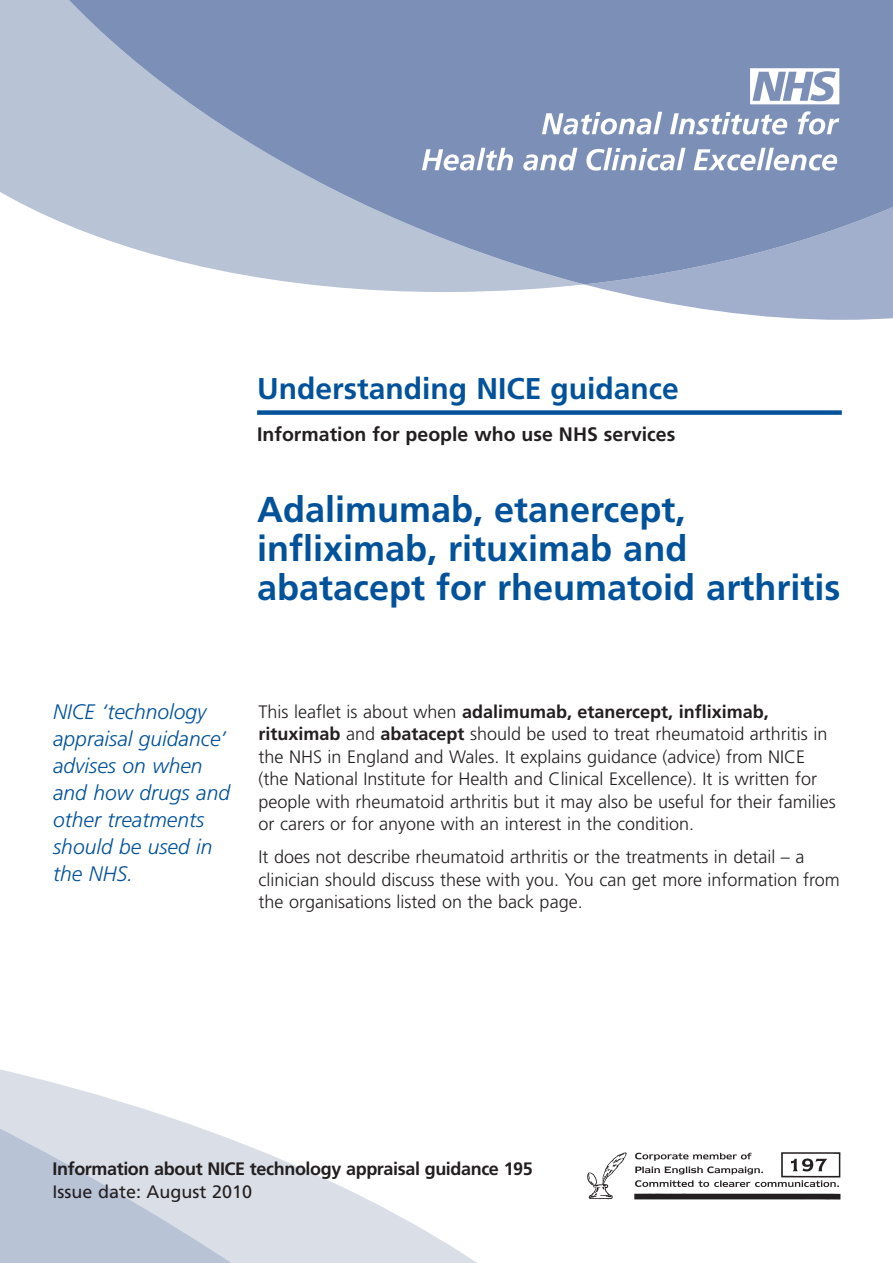
<style>
.page{position:relative;width:893px;height:1263px;background:#fff}
.page>*{position:absolute;margin:0;border:0;box-sizing:border-box;transform-origin:0 0}
.t1{font:700 36px/39px "Frutiger";color:#01529a}
.t2{font:700 30px "Frutiger";color:#01529a}
.t3{font:italic 300 21px/27px "Frutiger";color:#01529a}
.t4{font:700 19.5px "Frutiger";color:#231f20}
.t5{font:300 18px/22.5px "Frutiger";color:#231f20}
.t6{font:700 18px "Frutiger";letter-spacing:-.02em;color:#231f20}
.t7{font:18px "Frutiger";color:#231f20}
.s1{font-weight:700}
</style>
<div class="page">
<svg style="left:0;top:1069px;width:477px;height:194px"></svg>
<svg style="left:616px;top:292px;width:277px;height:27px;fill:#a1afcc"></svg>
<svg style="left:307px;top:284px;width:586px;height:8px"></svg>
<svg style="left:0;top:0;width:893px;height:284px;background:#94a4c3"></svg>
<svg style="left:750px;top:68px;width:89px;height:36px"></svg>
<svg style="left:542px;top:112px;width:120px;height:23px"></svg>
<svg style="left:670px;top:112px;width:117px;height:23px"></svg>
<svg style="left:798px;top:111px;width:41px;height:24px"></svg>
<svg style="left:422px;top:148px;width:91px;height:23px"></svg>
<svg style="left:523px;top:148px;width:54px;height:23px"></svg>
<svg style="left:586px;top:148px;width:99px;height:23px"></svg>
<svg style="left:694px;top:148px;width:143px;height:23px"></svg>
<img style="left:587px;top:1152px;width:254px;height:48px">
<div style="left:257px;top:410px;width:585px;height:5px;background:#01529a"></div>
<h2 class="t2" style="left:257px;top:376px;width:423px">Understanding NICE guidance</h2>
<p class="t4" style="left:257px;top:426px;width:420px">Information for people who use NHS services</p>
<h1 class="t1" style="left:257px;top:493px;width:585px">Adalimumab, etanercept, infliximab, rituximab and abatacept for rheumatoid arthritis</h1>
<p class="t3" style="left:53px;top:700px;width:178px">NICE ‘technology appraisal guidance’ advises on when and how drugs and other treatments should be used in the NHS.</p>
<p class="t5" style="left:259px;top:702px;width:579px">This leaflet is about when <span class="s1">adalimumab, etanercept, infliximab, rituximab</span> and <span class="s1">abatacept</span> should be used to treat rheumatoid arthritis in the NHS in England and Wales. It explains guidance (advice) from NICE (the National Institute for Health and Clinical Excellence). It is written for people with rheumatoid arthritis but it may also be useful for their families or carers or for anyone with an interest in the condition.</p>
<p class="t5" style="left:259px;top:847px;width:583px">It does not describe rheumatoid arthritis or the treatments in detail – a clinician should discuss these with you. You can get more information from the organisations listed on the back page.</p>
<p class="t6" style="left:53px;top:1162px;width:482px">Information about NICE technology appraisal guidance 195</p>
<p class="t7" style="left:53px;top:1184px;width:201px">Issue date: August 2010</p>
</div>
